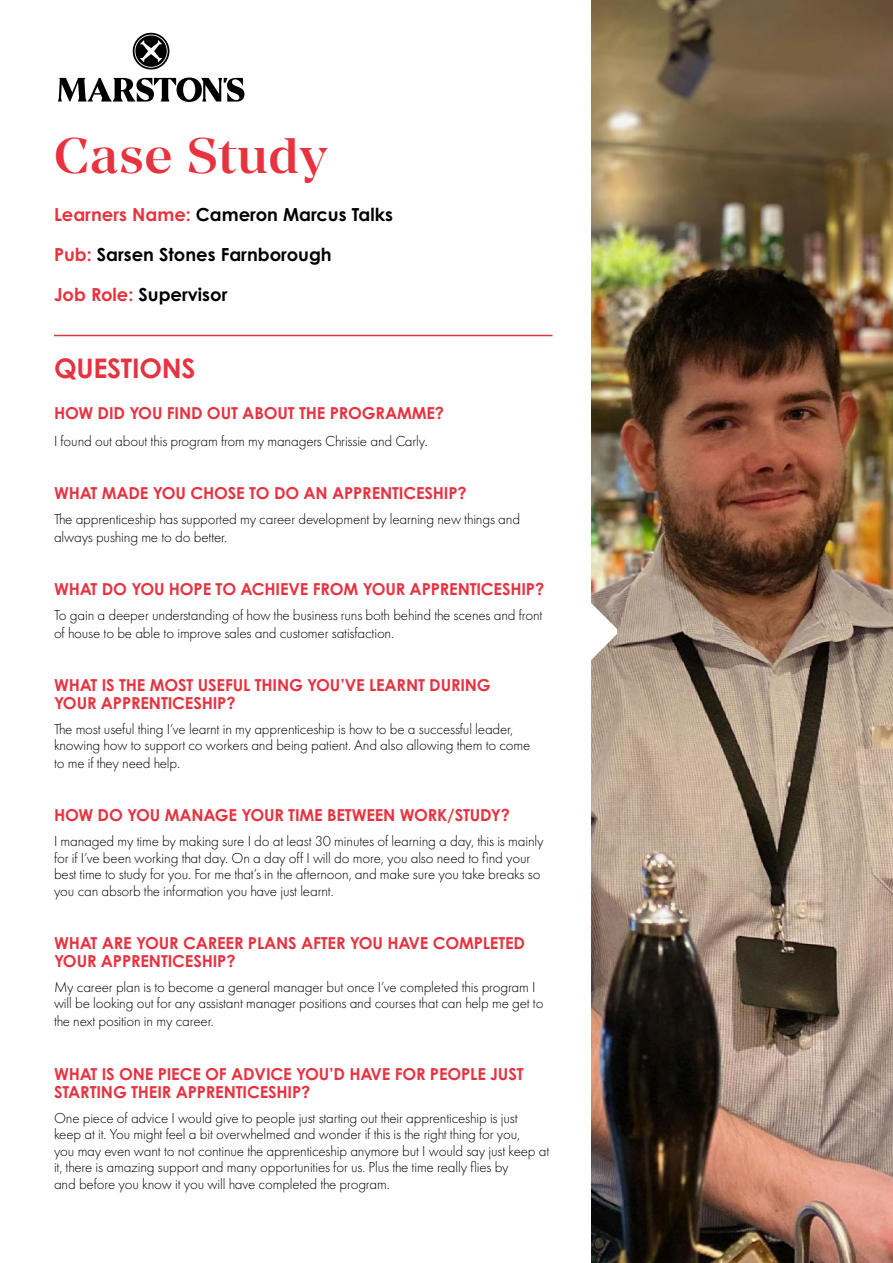
<style>
.page{position:relative;width:893px;height:1263px;background:#fff}
.page>*{position:absolute;margin:0;border:0;box-sizing:border-box;transform-origin:0 0}
.t1{font:500 49.8px "Manier";letter-spacing:.02em;color:#e8333f}
.t2{font:700 27px "Century Gothic Pro";letter-spacing:-.01em;color:#e73341}
.t3{font:700 18px "Century Gothic Pro";color:#000}
.t4{font:700 16.5px/18px "Century Gothic Pro";letter-spacing:-.01em;color:#e73341}
.t5{font:300 15px/16.5px "Futura PT";letter-spacing:-.01em;color:#000}
.s1{color:#e8333f}
</style>
<div class="page">
<img style="left:591px;top:0;width:302px;height:1263px">
<svg style="left:58px;top:32px;width:186px;height:70px"></svg>
<hr style="left:54px;top:335px;width:499px;height:1px;background:#e8333f">
<svg style="left:591px;top:603px;width:26px;height:57px"></svg>
<h1 class="t1" style="left:54px;top:126px;width:275px">Case Study</h1>
<p class="t3" style="left:54px;top:203px;width:341px"><span class="s1">Learners Name:</span> Cameron Marcus Talks</p>
<p class="t3" style="left:54px;top:243px;width:279px"><span class="s1">Pub:</span> Sarsen Stones Farnborough</p>
<p class="t3" style="left:54px;top:283px;width:175px"><span class="s1">Job Role:</span> Supervisor</p>
<h2 class="t2" style="left:54px;top:352px;width:143px">QUESTIONS</h2>
<p class="t4" style="left:54px;top:404px;width:392px">HOW DID YOU FIND OUT ABOUT THE PROGRAMME?</p>
<p class="t5" style="left:54px;top:433px;width:375px">I found out about this program from my managers Chrissie and Carly.</p>
<p class="t4" style="left:54px;top:484px;width:414px">WHAT MADE YOU CHOSE TO DO AN APPRENTICESHIP?</p>
<p class="t5" style="left:54px;top:510px;width:468px;line-height:18px">The apprenticeship has supported my career development by learning new things and always pushing me to do better.</p>
<p class="t4" style="left:54px;top:580px;width:492px">WHAT DO YOU HOPE TO ACHIEVE FROM YOUR APPRENTICESHIP?</p>
<p class="t5" style="left:54px;top:606px;width:490px;line-height:18px">To gain a deeper understanding of how the business runs both behind the scenes and front of house to be able to improve sales and customer satisfaction.</p>
<p class="t4" style="left:54px;top:676px;width:438px">WHAT IS THE MOST USEFUL THING YOU’VE LEARNT DURING<br>YOUR APPRENTICESHIP?</p>
<p class="t5" style="left:54px;top:721px;width:478px">The most useful thing I’ve learnt in my apprenticeship is how to be a successful leader, knowing how to support co workers and being patient. And also allowing them to come</p>
<p class="t5" style="left:54px;top:755px;width:128px">to me if they need help.</p>
<p class="t4" style="left:54px;top:806px;width:458px">HOW DO YOU MANAGE YOUR TIME BETWEEN WORK/STUDY?</p>
<p class="t5" style="left:54px;top:833px;width:491px">I managed my time by making sure I do at least 30 minutes of learning a day, this is mainly for if I’ve been working that day. On a day off I will do more, you also need to find your best time to study for you. For me that’s in the afternoon, and make sure you take breaks so you can absorb the information you have just learnt.</p>
<p class="t4" style="left:54px;top:934px;width:473px">WHAT ARE YOUR CAREER PLANS AFTER YOU HAVE COMPLETED<br>YOUR APPRENTICESHIP?</p>
<p class="t5" style="left:54px;top:979px;width:491px">My career plan is to become a general manager but once I’ve completed this program I will be looking out for any assistant manager positions and courses that can help me get to</p>
<p class="t5" style="left:54px;top:1013px;width:161px">the next position in my career.</p>
<p class="t4" style="left:54px;top:1064px;width:471px">WHAT IS ONE PIECE OF ADVICE YOU’D HAVE FOR PEOPLE JUST<br>STARTING THEIR APPRENTICESHIP?</p>
<p class="t5" style="left:54px;top:1109px;width:497px">One piece of advice I would give to people just starting out their apprenticeship is just<br>keep at it. You might feel a bit overwhelmed and wonder if this is the right thing for you,<br>you may even want to not continue the apprenticeship anymore but I would say just keep at it, there is amazing support and many opportunities for us. Plus the time really flies by<br>and before you know it you will have completed the program.</p>
</div>
